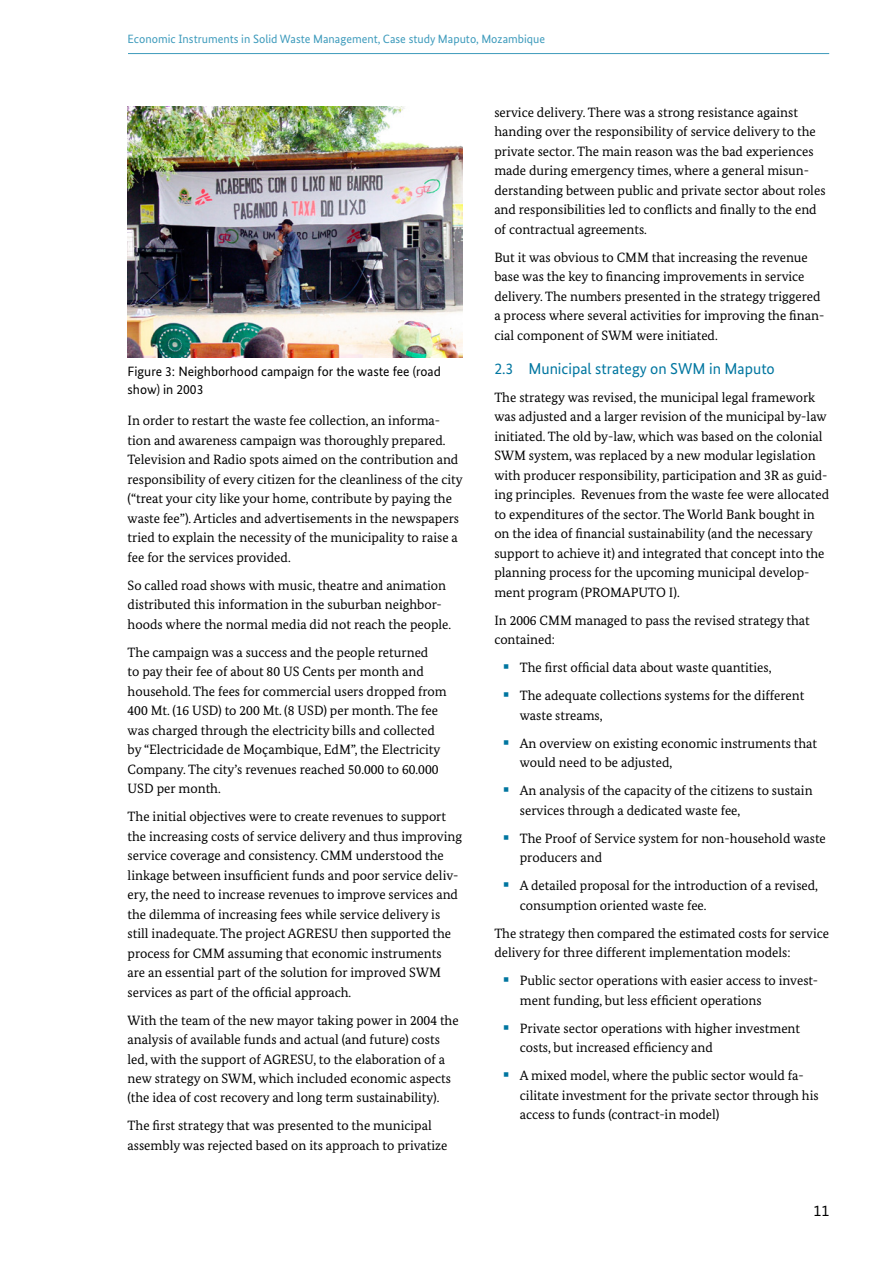
<style>
.page{position:relative;width:893px;height:1263px;background:#fff}
.page>*{position:absolute;margin:0;border:0;box-sizing:border-box;transform-origin:0 0}
.t1{font:15.75px "Bundes Sans";color:#0076a0}
.t2{font:15.75px "Bundes Sans";color:#000}
.t3{font:13.5px/19.5px "Bundes Serif";color:#000}
.t4{font:13.5px/18px "Bundes Sans";color:#000}
.t5{font:12px "Bundes Sans";color:#3e9bbc}
</style>
<div class="page">
<hr style="left:0;top:53px;width:829px;height:1px;background:#3e9bbc">
<div style="left:0;top:18px;width:127px;height:40px;background:#fff"></div>
<img style="left:127px;top:106px;width:335px;height:251px">
<p class="t5" style="left:128px;top:32px;width:419px">Economic Instruments in Solid Waste Management, Case study Maputo, Mozambique</p>
<p class="t4" style="left:128px;top:362px;width:315px">Figure 3: Neighborhood campaign for the waste fee (road show) in 2003</p>
<p class="t3" style="left:128px;top:411px;width:337px">In order to restart the waste fee collection, an informa&shy;tion and awareness campaign was thoroughly prepared.<br>Television and Radio spots aimed on the contribution and responsibility of every citizen for the cleanliness of the city (“treat your city like your home, contribute by paying the waste fee”). Articles and advertisements in the newspapers tried to explain the necessity of the municipality to raise a fee for the services provided.</p>
<p class="t3" style="left:128px;top:575px;width:325px">So called road shows with music, theatre and animation distributed this information in the suburban neighbor&shy;hoods where the normal media did not reach the people.</p>
<p class="t3" style="left:128px;top:642px;width:321px">The campaign was a success and the people returned<br>to pay their fee of about 80 US Cents per month and household. The fees for commercial users dropped from 400 Mt. (16 USD) to 200 Mt. (8 USD) per month. The fee was charged through the electricity bills and collected by “Electricidade de Moçambique, EdM”, the Electricity Company. The city’s revenues reached 50.000 to 60.000<br>USD per month.</p>
<p class="t3" style="left:128px;top:806px;width:336px">The initial objectives were to create revenues to support the increasing costs of service delivery and thus improving service coverage and consistency. CMM understood the linkage between insufficient funds and poor service deliv&shy;ery, the need to increase revenues to improve services and the dilemma of increasing fees while service delivery is still inadequate. The project AGRESU then supported the process for CMM assuming that economic instruments are an essential part of the solution for improved SWM services as part of the official approach.</p>
<p class="t3" style="left:128px;top:1010px;width:333px">With the team of the new mayor taking power in 2004 the analysis of available funds and actual (and future) costs led, with the support of AGRESU, to the elaboration of a new strategy on SWM, which included economic aspects (the idea of cost recovery and long term sustainability).</p>
<p class="t3" style="left:128px;top:1116px;width:321px">The first strategy that was presented to the municipal assembly was rejected based on its approach to privatize</p>
<p class="t3" style="left:494px;top:102px;width:333px">service delivery. There was a strong resistance against handing over the responsibility of service delivery to the private sector. The main reason was the bad experiences made during emergency times, where a general misun&shy;derstanding between public and private sector about roles and responsibilities led to conflicts and finally to the end of contractual agreements.</p>
<p class="t3" style="left:494px;top:247px;width:331px">But it was obvious to CMM that increasing the revenue base was the key to financing improvements in service delivery. The numbers presented in the strategy triggered a process where several activities for improving the finan&shy;cial component of SWM were initiated.</p>
<p class="t1" style="left:494px;top:359px;width:282px">2.3 Municipal strategy on SWM in Maputo</p>
<p class="t3" style="left:494px;top:387px;width:336px">The strategy was revised, the municipal legal framework was adjusted and a larger revision of the municipal by-law initiated. The old by-law, which was based on the colonial SWM system, was replaced by a new modular legislation with producer responsibility, participation and 3R as guid&shy;ing principles. Revenues from the waste fee were allocated to expenditures of the sector. The World Bank bought in on the idea of financial sustainability (and the necessary support to achieve it) and integrated that concept into the planning process for the upcoming municipal develop&shy;ment program (PROMAPUTO I).</p>
<p class="t3" style="left:494px;top:610px;width:317px">In 2006 CMM managed to pass the revised strategy that contained:</p>
<p class="t3" style="left:520px;top:653px;width:286px;line-height:28px">The first official data about waste quantities,<br>The adequate collections systems for the different</p>
<p class="t3" style="left:520px;top:701px;width:299px;line-height:28px">waste streams,<br>An overview on existing economic instruments that</p>
<p class="t3" style="left:520px;top:748px;width:294px;line-height:28px">would need to be adjusted,<br>An analysis of the capacity of the citizens to sustain</p>
<p class="t3" style="left:520px;top:796px;width:308px;line-height:28px">services through a dedicated waste fee,<br>The Proof of Service system for non-household waste</p>
<p class="t3" style="left:520px;top:843px;width:300px;line-height:28px">producers and<br>A detailed proposal for the introduction of a revised,</p>
<p class="t3" style="left:494px;top:891px;width:336px;line-height:28px;text-indent:26px">consumption oriented waste fee.<br>The strategy then compared the estimated costs for service</p>
<p class="t3" style="left:520px;top:938px;width:300px;line-height:28px;text-indent:-26px">delivery for three different implementation models:<br>Public sector operations with easier access to invest-</p>
<p class="t3" style="left:520px;top:986px;width:282px;line-height:28px">ment funding, but less efficient operations<br>Private sector operations with higher investment</p>
<p class="t3" style="left:520px;top:1033px;width:286px;line-height:28px">costs, but increased efficiency and<br>A mixed model, where the public sector would fa-</p>
<p class="t3" style="left:520px;top:1085px;width:300px">cilitate investment for the private sector through his access to funds (contract-in model)</p>
<p class="t2" style="left:813px;top:1201px;width:17px">11</p>
</div>
